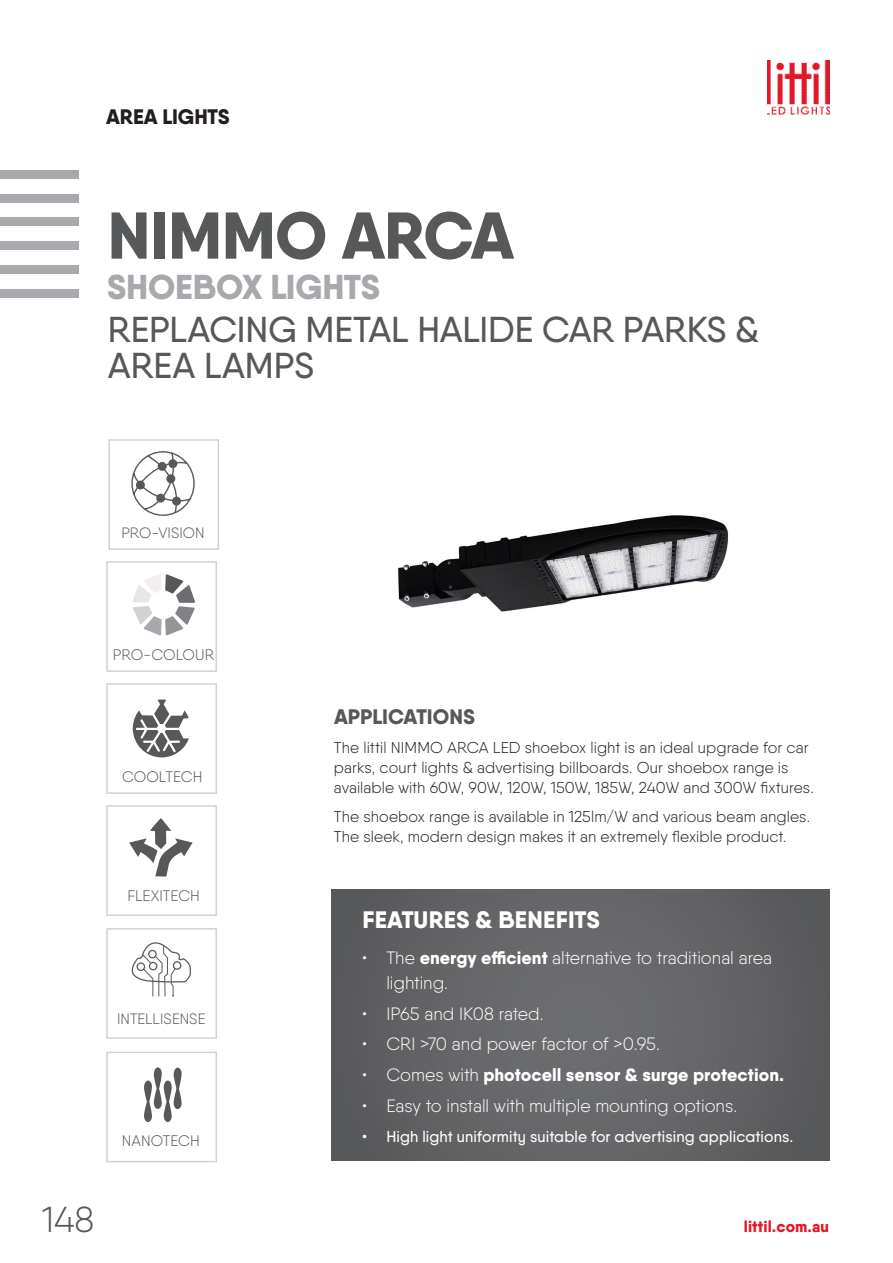
<style>
.page{position:relative;width:893px;height:1263px;background:#fff}
.page>*{position:absolute;margin:0;border:0;box-sizing:border-box;transform-origin:0 0}
.Poduct_Family{font:800 66px "Qanelas";letter-spacing:-.01em;color:#57585a}
.Intro_para{font:500 36px/36px "Qanelas";letter-spacing:-.01em;color:#57585a}
.t1{font:300 36px "Qanelas";color:#57585a}
.Large_numbers{font:800 34.5px "Qanelas";letter-spacing:-.005em;color:#a8a9ad}
.Subheading_rev{font:800 23.85px "Qanelas";letter-spacing:.01em;color:#fff}
.Subheading{font:800 21px "Qanelas";letter-spacing:-.005em;color:#57585a}
.Lighting_category{font:800 21px "Qanelas";letter-spacing:-.005em;color:#231f20}
.t2{font:300 17.85px/25.5px "Qanelas";letter-spacing:-.005em;color:#fff}
.t3{font:800 17.85px "Qanelas";letter-spacing:.005em;color:#fff}
.t4{font:800 16.05px "Qanelas";letter-spacing:.005em;color:#e21926}
.Body{font:300 15.75px/20.2px "Qanelas";letter-spacing:.005em;color:#231f20}
.t5{font:500 15.75px "Qanelas";letter-spacing:.01em;color:#fff}
.t6{font:300 15.3px "Qanelas";color:#57585a}
.t7{font:300 15px "Qanelas";letter-spacing:.005em;color:#57585a}
.s1{font-weight:800}
.s2{font-weight:300}
</style>
<div class="page">
<div style="left:106px;top:928px;width:111px;height:111px;border:2px solid #d1d2d4"></div>
<div style="left:106px;top:805px;width:111px;height:111px;border:2px solid #d1d2d4"></div>
<div style="left:106px;top:683px;width:111px;height:111px;border:2px solid #d1d2d4"></div>
<div style="left:106px;top:561px;width:111px;height:111px;border:2px solid #d1d2d4"></div>
<div style="left:106px;top:1052px;width:111px;height:110px;border:2px solid #d1d2d4"></div>
<div style="left:0;top:170px;width:79px;height:9px;background:#a8a9ad"></div>
<div style="left:0;top:194px;width:79px;height:8px;background:#a8a9ad"></div>
<div style="left:0;top:218px;width:79px;height:8px;background:#a8a9ad"></div>
<div style="left:0;top:242px;width:79px;height:8px;background:#a8a9ad"></div>
<div style="left:0;top:265px;width:79px;height:9px;background:#a8a9ad"></div>
<div style="left:0;top:289px;width:79px;height:9px;background:#a8a9ad"></div>
<img style="left:767px;top:60px;width:62px;height:54px">
<div style="left:108px;top:439px;width:111px;height:111px;border:2px solid #d1d2d4"></div>
<div style="left:332px;top:889px;width:497px;height:272px;background:linear-gradient(to right,#636366,#636366)"></div>
<img style="left:398px;top:515px;width:331px;height:97px">
<svg style="left:131px;top:942px;width:60px;height:55px"></svg>
<svg style="left:131px;top:451px;width:64px;height:65px"></svg>
<div style="left:167px;top:475px;width:8px;height:7px;background:#57585a;border-radius:50%"></div>
<div style="left:166px;top:474px;width:9px;height:9px;border:2px solid #57585a;border-radius:50%"></div>
<div style="left:137px;top:481px;width:7px;height:8px;background:#57585a;border-radius:50%"></div>
<div style="left:136px;top:480px;width:9px;height:9px;border:2px solid #57585a;border-radius:50%"></div>
<div style="left:157px;top:494px;width:7px;height:8px;background:#57585a;border-radius:50%"></div>
<div style="left:156px;top:494px;width:9px;height:9px;border:2px solid #57585a;border-radius:50%"></div>
<div style="left:173px;top:497px;width:7px;height:8px;background:#57585a;border-radius:50%"></div>
<div style="left:172px;top:497px;width:9px;height:9px;border:2px solid #57585a;border-radius:50%"></div>
<div style="left:158px;top:463px;width:8px;height:7px;background:#57585a;border-radius:50%"></div>
<div style="left:158px;top:462px;width:9px;height:9px;border:2px solid #57585a;border-radius:50%"></div>
<div style="left:169px;top:460px;width:8px;height:7px;background:#57585a;border-radius:50%"></div>
<div style="left:168px;top:459px;width:9px;height:9px;border:2px solid #57585a;border-radius:50%"></div>
<svg style="left:133px;top:574px;width:62px;height:61px"></svg>
<div style="left:133px;top:699px;width:58px;height:58px;background:#57585a;border-radius:50%"></div>
<hr style="left:136px;top:728px;width:26px;height:2px;background:#fff">
<svg style="left:138px;top:699px;width:53px;height:53px"></svg>
<svg style="left:129px;top:818px;width:64px;height:58px"></svg>
<svg style="left:144px;top:1067px;width:38px;height:55px"></svg>
<p class="Lighting_category" style="left:106px;top:103px;width:125px">AREA LIGHTS</p>
<p class="Poduct_Family" style="left:108px;top:194px;width:408px">NIMMO ARCA</p>
<p class="Large_numbers" style="left:107px;top:265px;width:274px">SHOEBOX LIGHTS</p>
<p class="Intro_para" style="left:108px;top:311px;width:653px">REPLACING METAL HALIDE CAR PARKS &amp;<br>AREA LAMPS</p>
<p class="t7" style="left:122px;top:524px;width:85px">PRO-VISION</p>
<p class="t6" style="left:113px;top:645px;width:103px">PRO-COLOUR</p>
<p class="t6" style="left:122px;top:767px;width:82px">COOLTECH</p>
<p class="t6" style="left:127px;top:887px;width:74px">FLEXITECH</p>
<p class="t7" style="left:117px;top:1009px;width:90px">INTELLISENSE</p>
<p class="t1" style="left:42px;top:1197px;width:54px">148</p>
<p class="t6" style="left:122px;top:1131px;width:79px">NANOTECH</p>
<p class="Subheading" style="left:334px;top:703px;width:142px">APPLICATIONS</p>
<p class="Body" style="left:334px;top:737px;width:481px">The littil NIMMO ARCA LED shoebox light is an ideal upgrade for car parks, court lights &amp; advertising billboards. Our shoebox range is available with 60W, 90W, 120W, 150W, 185W, 240W and 300W fixtures.</p>
<p class="Body" style="left:334px;top:806px;width:478px">The shoebox range is available in 125lm/W and various beam angles.<br>The sleek, modern design makes it an extremely flexible product.</p>
<p class="Subheading_rev" style="left:362px;top:905px;width:239px">FEATURES &amp; BENEFITS</p>
<p class="t2" style="left:386px;top:944px;width:387px;text-indent:-24px">• The <span class="s1">energy efficient</span> alternative to traditional area lighting.</p>
<p class="t2" style="left:362px;top:1000px;width:183px">• IP65 and IK08 rated.</p>
<p class="t2" style="left:362px;top:1031px;width:299px">• CRI &gt;70 and power factor of &gt;0.95.</p>
<p class="t3" style="left:362px;top:1063px;width:423px"><span class="s2">• Comes with</span> photocell sensor &amp; surge protection.</p>
<p class="t2" style="left:362px;top:1092px;width:376px">• Easy to install with multiple mounting options.</p>
<p class="t5" style="left:362px;top:1127px;width:433px">• High light uniformity suitable for advertising applications.</p>
<p class="t4" style="left:744px;top:1216px;width:87px">littil.com.au</p>
</div>
